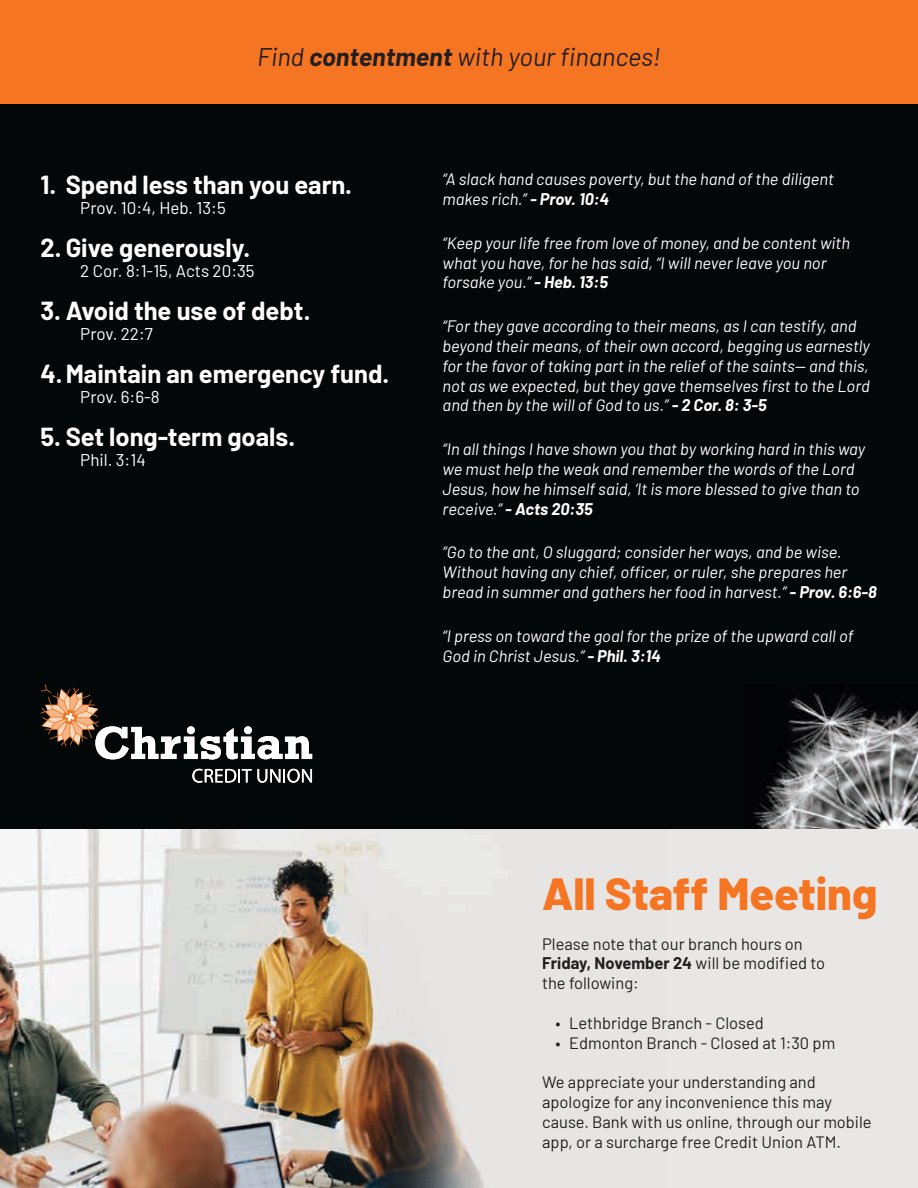
<style>
.page{position:relative;width:918px;height:1188px;background:#fff}
.page>*{position:absolute;margin:0;border:0;box-sizing:border-box;transform-origin:0 0}
.t1{font:800 45px "Barlow";color:#f57523}
.t2{font:700 25.5px "Barlow";color:#fff}
.t3{font:italic 25.5px "Barlow";color:#231f20}
.t4{font:16.95px "Barlow";color:#fff}
.t5{font:italic 16.5px/19.8px "Barlow";color:#fff}
.t6{font:16.5px/19.8px "Barlow";color:#231f20}
.s1{font-weight:700}
</style>
<div class="page">
<img style="left:0;top:828px;width:666px;height:360px">
<div style="left:666px;top:827px;width:252px;height:361px;background:#e8e7e6"></div>
<div style="left:0;top:5px;width:918px;height:823px;background:#040708"></div>
<div style="left:0;top:0;width:918px;height:104px;background:#f57523"></div>
<img style="left:753px;top:693px;width:165px;height:135px">
<svg style="left:41px;top:684px;width:271px;height:76px"></svg>
<svg style="left:192px;top:769px;width:120px;height:14px"></svg>
<h2 class="t3" style="left:257px;top:38px;width:405px">Find <span class="s1">contentment</span> with your finances!</h2>
<h2 class="t2" style="left:40px;top:166px;width:313px">1. Spend less than you earn.</h2>
<p class="t4" style="left:80px;top:196px;width:147px">Prov. 10:4, Heb. 13:5</p>
<h2 class="t2" style="left:40px;top:229px;width:211px">2. Give generously.</h2>
<p class="t4" style="left:80px;top:259px;width:176px">2 Cor. 8:1-15, Acts 20:35</p>
<h2 class="t2" style="left:40px;top:292px;width:272px">3. Avoid the use of debt.</h2>
<p class="t4" style="left:80px;top:322px;width:74px">Prov. 22:7</p>
<h2 class="t2" style="left:40px;top:355px;width:350px">4.Maintain an emergency fund.</h2>
<p class="t4" style="left:80px;top:385px;width:81px">Prov. 6:6-8</p>
<h2 class="t2" style="left:40px;top:418px;width:256px">5. Set long-term goals.</h2>
<p class="t4" style="left:80px;top:448px;width:67px">Phil. 3:14</p>
<p class="t5" style="left:443px;top:168px;width:393px">“A slack hand causes poverty, but the hand of the diligent makes rich.” <span class="s1">- Prov. 10:4</span></p>
<p class="t5" style="left:443px;top:232px;width:409px">“Keep your life free from love of money, and be content with what you have, for he has said, “I will never leave you nor forsake you.” <span class="s1">- Heb. 13:5</span></p>
<p class="t5" style="left:443px;top:315px;width:429px">“For they gave according to their means, as I can testify, and beyond their means, of their own accord, begging us earnestly for the favor of taking part in the relief of the saints— and this, not as we expected, but they gave themselves first to the Lord and then by the will of God to us.” <span class="s1">- 2 Cor. 8: 3-5</span></p>
<p class="t5" style="left:443px;top:438px;width:424px">“In all things I have shown you that by working hard in this way we must help the weak and remember the words of the Lord Jesus, how he himself said, ‘It is more blessed to give than to receive.” <span class="s1">- Acts 20:35</span></p>
<p class="t5" style="left:443px;top:541px;width:436px">“Go to the ant, O sluggard; consider her ways, and be wise.<br>Without having any chief, officer, or ruler, she prepares her bread in summer and gathers her food in harvest.” <span class="s1">- Prov. 6:6-8</span></p>
<p class="t5" style="left:443px;top:625px;width:412px">“I press on toward the goal for the prize of the upward call of<br>God in Christ Jesus.” <span class="s1">- Phil. 3:14</span></p>
<h1 class="t1" style="left:542px;top:860px;width:337px">All Staff Meeting</h1>
<p class="t6" style="left:542px;top:932px;width:285px">Please note that our branch hours on<br><span class="s1">Friday, November 24</span> will be modified to the following:</p>
<p class="t6" style="left:556px;top:1012px;width:210px">• Lethbridge Branch - Closed</p>
<p class="t6" style="left:556px;top:1031px;width:281px">• Edmonton Branch - Closed at 1:30 pm</p>
<p class="t6" style="left:542px;top:1071px;width:331px">We appreciate your understanding and apologize for any inconvenience this may cause. Bank with us online, through our mobile app, or a surcharge free Credit Union ATM.</p>
</div>
